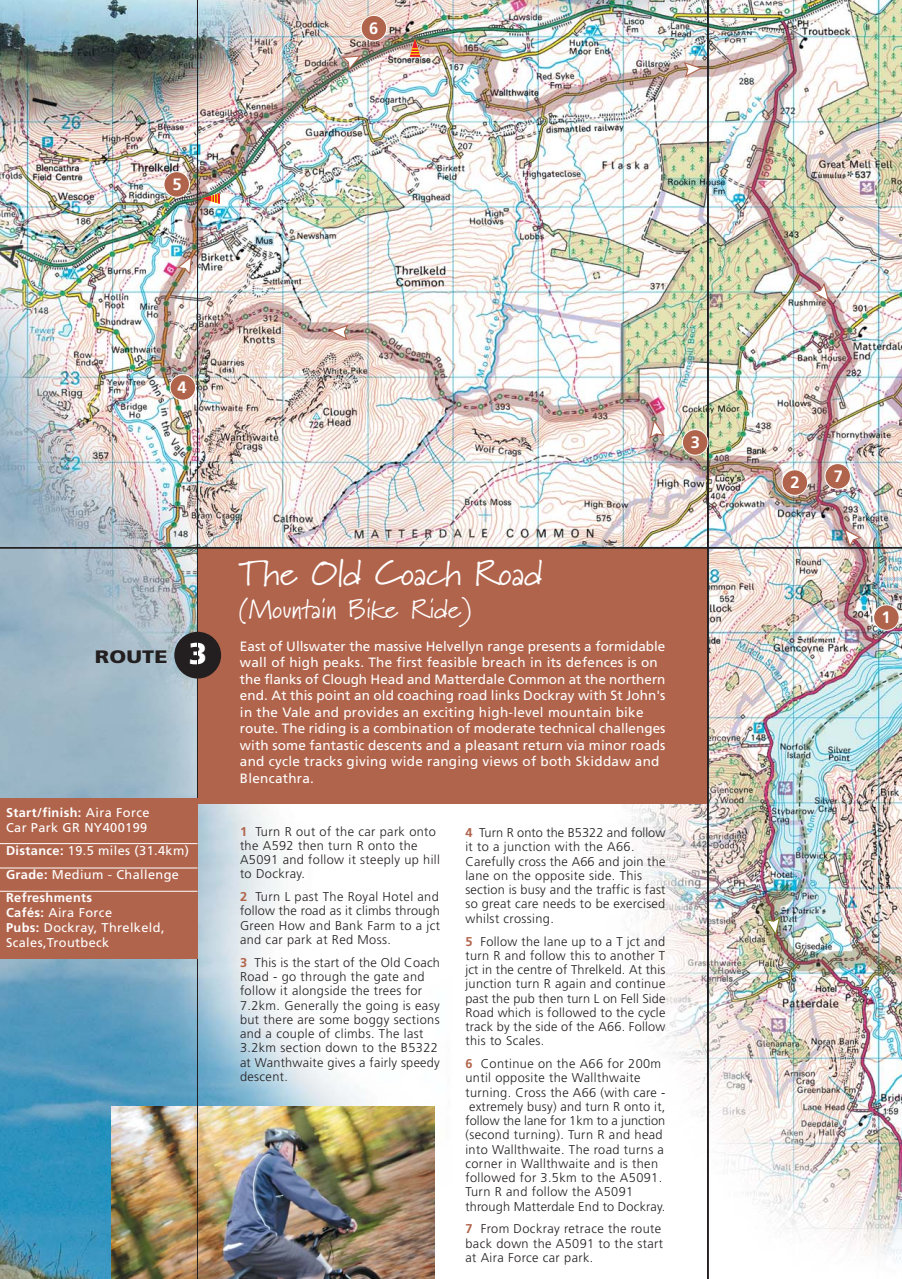
<style>
.page{position:relative;width:902px;height:1279px;background:#fff}
.page>*{position:absolute;margin:0;border:0;box-sizing:border-box;transform-origin:0 0}
.t1{font:36px "Marydale";color:#fff}
.t2{font:27px "Marydale";color:#fff}
.t3{font:900 18px "Frutiger";letter-spacing:.01em;color:#231f20;scale:1.2 1}
.t4{font:700 16.5px "Frutiger";color:#fff}
.t5{font:13.5px/16.5px "Frutiger";letter-spacing:.005em;color:#fff}
.t6{font:300 12.75px/14.2px "Frutiger";letter-spacing:.03em;color:#231f20}
.t7{font:12.75px/15px "Frutiger";letter-spacing:.03em;color:#fff}
.s1{font-size:30px;color:#fff}
.s2{font-weight:700}
.s3{font-weight:700;color:#b1644c}
</style>
<div class="page">
<img style="left:0;top:0;width:902px;height:1279px">
<div style="left:0;top:798px;width:197px;height:160px;background:#b1644c"></div>
<hr style="left:0;top:843px;width:197px;height:1px;background:#fff">
<hr style="left:0;top:867px;width:197px;height:1px;background:#fff">
<hr style="left:0;top:891px;width:197px;height:1px;background:#fff">
<svg style="left:843px;top:527px;width:18px;height:22px"></svg>
<svg style="left:812px;top:281px;width:18px;height:22px"></svg>
<svg style="left:682px;top:61px;width:22px;height:17px"></svg>
<svg style="left:648px;top:418px;width:17px;height:22px"></svg>
<svg style="left:328px;top:324px;width:21px;height:17px"></svg>
<svg style="left:175px;top:254px;width:18px;height:21px"></svg>
<svg style="left:340px;top:55px;width:22px;height:16px"></svg>
<svg style="left:765px;top:915px;width:16px;height:22px"></svg>
<div style="left:361px;top:15px;width:26px;height:26px;background:#b1644c;border:1px solid #fff;border-radius:50%"></div>
<div style="left:824px;top:463px;width:27px;height:26px;background:#b1644c;border:1px solid #fff;border-radius:50%"></div>
<div style="left:170px;top:374px;width:26px;height:26px;background:#b1644c;border:1px solid #fff;border-radius:50%"></div>
<div style="left:163px;top:171px;width:27px;height:27px;background:#b1644c;border:1px solid #fff;border-radius:50%"></div>
<div style="left:682px;top:429px;width:26px;height:27px;background:#b1644c;border:1px solid #fff;border-radius:50%"></div>
<div style="left:781px;top:469px;width:27px;height:27px;background:#b1644c;border:1px solid #fff;border-radius:50%"></div>
<div style="left:873px;top:604px;width:26px;height:27px;background:#b1644c;border:1px solid #fff;border-radius:50%"></div>
<svg style="left:202px;top:193px;width:18px;height:11px"></svg>
<svg style="left:409px;top:39px;width:11px;height:18px"></svg>
<p class="t4" style="left:172px;top:177px;width:11px">5</p>
<p class="t4" style="left:369px;top:21px;width:11px">6</p>
<p class="t4" style="left:178px;top:380px;width:11px">4</p>
<p class="t4" style="left:691px;top:435px;width:11px">3</p>
<h3 class="t3" style="left:95px;top:649px;width:95px">ROUTE <span class="s1">3</span></h3>
<p class="t7" style="left:6px;top:806px;width:145px"><span class="s2">Start/finish:</span> Aira Force<br>Car Park GR NY400199</p>
<p class="t7" style="left:6px;top:840px;width:184px;line-height:23.5px"><span class="s2">Distance:</span> 19.5 miles (31.4km)<br><span class="s2">Grade:</span> Medium - Challenge<br><span class="s2">Refreshments</span></p>
<p class="t7" style="left:6px;top:906px;width:160px"><span class="s2">Cafés:</span> Aira Force<br><span class="s2">Pubs:</span> Dockray, Threlkeld,<br>Scales,Troutbeck</p>
<h1 class="t1" style="left:240px;top:551px;width:304px">The Old Coach Road</h1>
<h2 class="t2" style="left:240px;top:593px;width:234px">(Mountain Bike Ride)</h2>
<p class="t5" style="left:240px;top:639px;width:427px">East of Ullswater the massive Helvellyn range presents a formidable wall of high peaks. The first feasible breach in its defences is on the flanks of Clough Head and Matterdale Common at the northern end. At this point an old coaching road links Dockray with St John's in the Vale and provides an exciting high-level mountain bike route. The riding is a combination of moderate technical challenges with some fantastic descents and a pleasant return via minor roads and cycle tracks giving wide ranging views of both Skiddaw and Blencathra.</p>
<p class="t6" style="left:240px;top:825px;width:201px"><span class="s3">1</span> Turn R out of the car park onto the A592 then turn R onto the<br>A5091 and follow it steeply up hill to Dockray.</p>
<p class="t6" style="left:240px;top:890px;width:201px;text-align:justify"><span class="s3">2</span> Turn L past The Royal Hotel and follow the road as it climbs through Green How and Bank Farm to a jct and car park at Red Moss.</p>
<p class="t6" style="left:240px;top:956px;width:201px"><span class="s3">3</span> This is the start of the Old Coach<br>Road - go through the gate and follow it alongside the trees for<br>7.2km. Generally the going is easy but there are some boggy sections and a couple of climbs. The last<br>3.2km section down to the B5322 at Wanthwaite gives a fairly speedy descent.</p>
<p class="t6" style="left:465px;top:826px;width:201px"><span class="s3">4</span> Turn R onto the B5322 and follow it to a junction with the A66.<br>Carefully cross the A66 and join the lane on the opposite side. This section is busy and the traffic is fast so great care needs to be exercised whilst crossing.</p>
<p class="t6" style="left:465px;top:935px;width:201px;text-align:justify"><span class="s3">5</span> Follow the lane up to a T jct and turn R and follow this to another T jct in the centre of Threlkeld. At this junction turn R again and continue past the pub then turn L on Fell Side Road which is followed to the cycle track by the side of the A66. Follow this to Scales.</p>
<p class="t6" style="left:465px;top:1057px;width:201px"><span class="s3">6</span> Continue on the A66 for 200m until opposite the Wallthwaite turning. Cross the A66 (with care - extremely busy) and turn R onto it, follow the lane for 1km to a junction (second turning). Turn R and head into Wallthwaite. The road turns a corner in Wallthwaite and is then followed for 3.5km to the A5091.<br>Turn R and follow the A5091 through Matterdale End to Dockray.</p>
<p class="t6" style="left:465px;top:1223px;width:199px"><span class="s3">7</span> From Dockray retrace the route back down the A5091 to the start at Aira Force car park.</p>
<p class="t4" style="left:790px;top:475px;width:11px">2</p>
<p class="t4" style="left:833px;top:469px;width:11px">7</p>
<p class="t4" style="left:881px;top:610px;width:11px">1</p>
</div>
